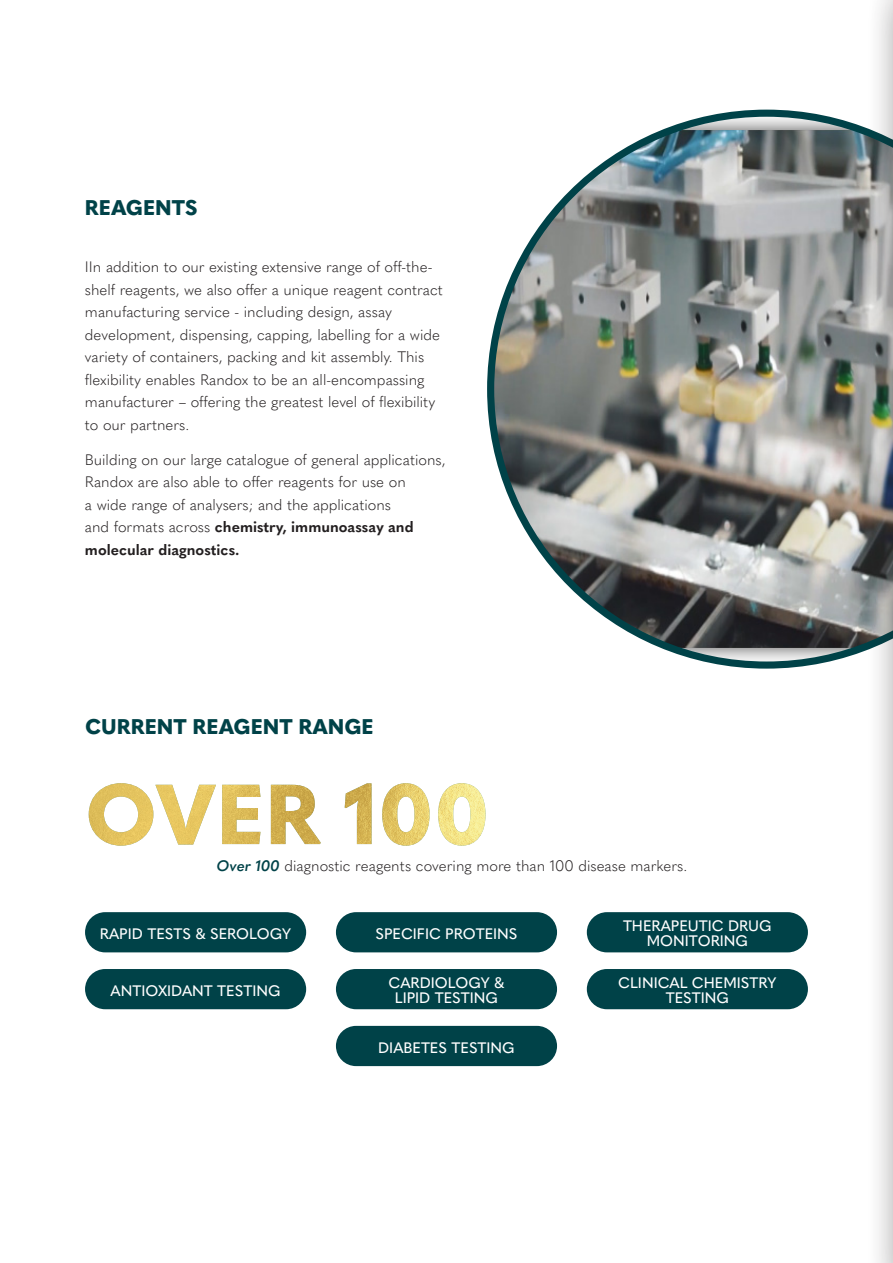
<style>
.page{position:relative;width:893px;height:1263px;background:#fff}
.page>*{position:absolute;margin:0;border:0;box-sizing:border-box;transform-origin:0 0}
.t1{font:800 21px "Quasimoda";color:#004248}
.t2{font:300 15px/22.5px "Quasimoda";color:#231f20}
.t3{font:500 15px/15px "Quasimoda";color:#fff;text-align:center}
.s1{font-weight:700}
.s2{font-weight:600;font-style:italic;color:#004248}
</style>
<div class="page">
<img style="left:487px;top:110px;width:378px;height:559px">
<div style="left:865px;top:0;width:28px;height:1263px;background:#231f20;opacity:.75"></div>
<hr style="left:892px;top:0;width:1px;height:1263px;background:#fff">
<div style="left:85px;top:912px;width:221px;height:40px;background:#004248;border-radius:20px"></div>
<div style="left:336px;top:912px;width:221px;height:40px;background:#004248;border-radius:20px"></div>
<div style="left:336px;top:969px;width:221px;height:40px;background:#004248;border-radius:20px"></div>
<div style="left:85px;top:969px;width:221px;height:40px;background:#004248;border-radius:20px"></div>
<div style="left:587px;top:969px;width:221px;height:40px;background:#004248;border-radius:20px"></div>
<div style="left:336px;top:1026px;width:221px;height:40px;background:#004248;border-radius:20px"></div>
<img style="left:89px;top:783px;width:397px;height:63px">
<div style="left:587px;top:912px;width:221px;height:40px;background:#004248;border-radius:20px"></div>
<p class="t1" style="left:85px;top:192px;width:114px">REAGENTS</p>
<p class="t2" style="left:85px;top:255px;width:359px">IIn addition to our existing extensive range of off-the&shy;shelf reagents, we also offer a unique reagent contract manufacturing service - including design, assay development, dispensing, capping, labelling for a wide variety of containers, packing and kit assembly. This flexibility enables Randox to be an all-encompassing manufacturer – offering the greatest level of flexibility to our partners.</p>
<p class="t2" style="left:85px;top:447px;width:362px">Building on our large catalogue of general applications, Randox are also able to offer reagents for use on<br>a wide range of analysers; and the applications<br>and formats across <span class="s1">chemistry, immunoassay and molecular diagnostics.</span></p>
<p class="t1" style="left:85px;top:710px;width:290px">CURRENT REAGENT RANGE</p>
<p class="t2" style="left:217px;top:853px;width:472px"><span class="s2">Over 100</span> diagnostic reagents covering more than 100 disease markers.</p>
<p class="t3" style="left:623px;top:917px;width:150px">THERAPEUTIC DRUG<br>MONITORING</p>
<p class="t3" style="left:100px;top:925px;width:193px">RAPID TESTS &amp; SEROLOGY</p>
<p class="t3" style="left:375px;top:925px;width:144px">SPECIFIC PROTEINS</p>
<p class="t3" style="left:389px;top:974px;width:117px">CARDIOLOGY &amp;<br>LIPID TESTING</p>
<p class="t3" style="left:111px;top:982px;width:171px">ANTIOXIDANT TESTING</p>
<p class="t3" style="left:618px;top:974px;width:160px">CLINICAL CHEMISTRY<br>TESTING</p>
<p class="t3" style="left:378px;top:1039px;width:138px">DIABETES TESTING</p>
</div>
